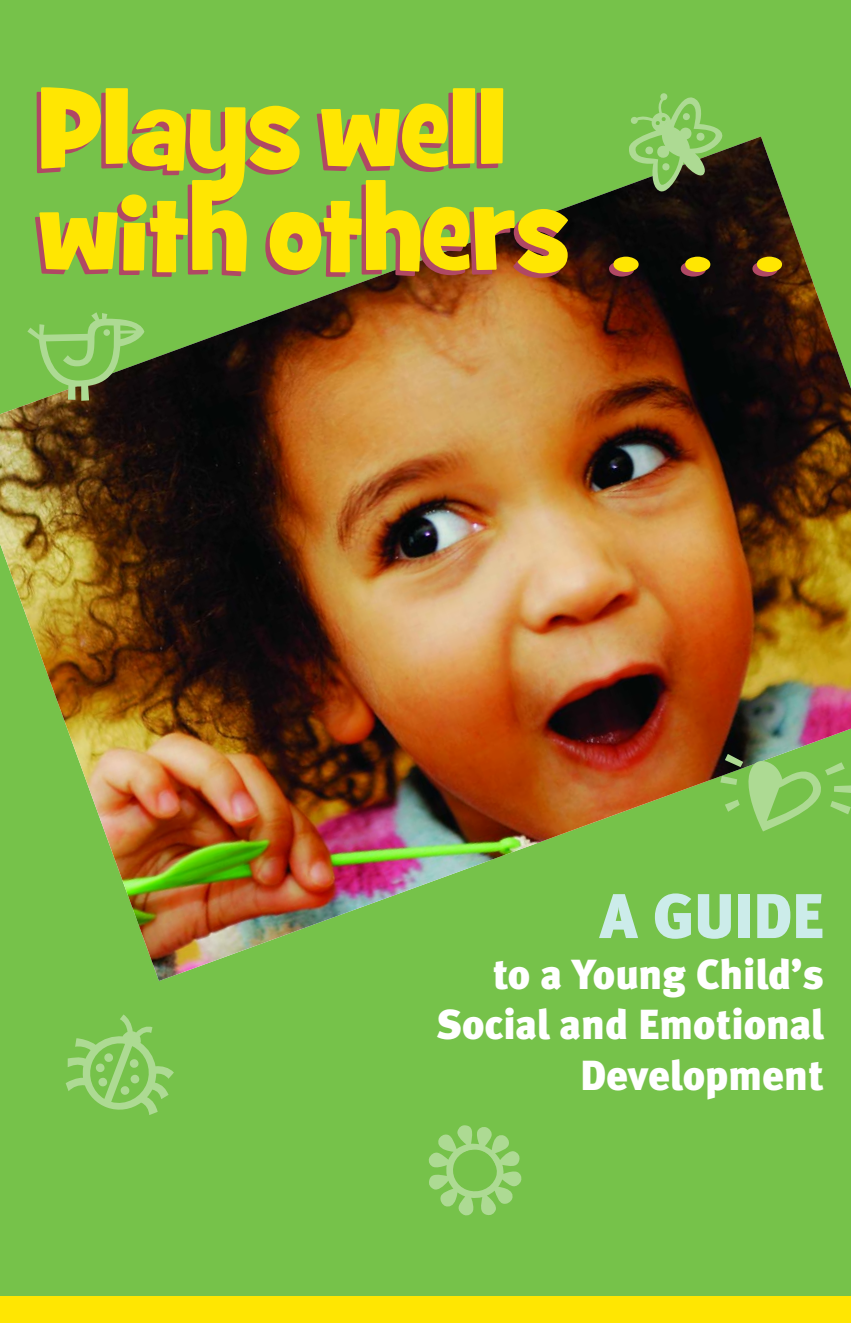
<style>
.page{position:relative;width:851px;height:1323px;background:#fff}
.page>*{position:absolute;margin:0;border:0;box-sizing:border-box;transform-origin:0 0}
.t1{font:108.5px/103.2px "Grilled Cheese BTN";color:#ffe602}
.t2{font:99.05px "Dick And Jane";color:#adda93}
.t3{font:900 63px "Meta";color:#ccecea}
.t4{font:900 42px/50.6px "Meta";color:#fff;text-align:right}
</style>
<div class="page">
<div style="left:0;top:0;width:850px;height:1323px;background:#76c24a"></div>
<img style="left:0;top:136px;width:850px;height:845px">
<div style="left:0;top:1297px;width:850px;height:26px;background:#ffe602"></div>
<svg style="left:708px;top:731px;width:143px;height:122px"></svg>
<svg style="left:607px;top:121px;width:131px;height:86px"></svg>
<h1 class="t1" style="left:38px;top:87px;width:747px">Plays well<br>with others . . .</h1>
<h2 class="t2" style="left:27px;top:308px;width:120px">^</h2>
<h3 class="t3" style="left:599px;top:887px;width:225px">A GUIDE</h3>
<p class="t4" style="left:436px;top:952px;width:389px">to a Young Child’s<br>Social and Emotional</p>
<p class="t4" style="left:580px;top:1053px;width:244px">Development</p>
</div>
